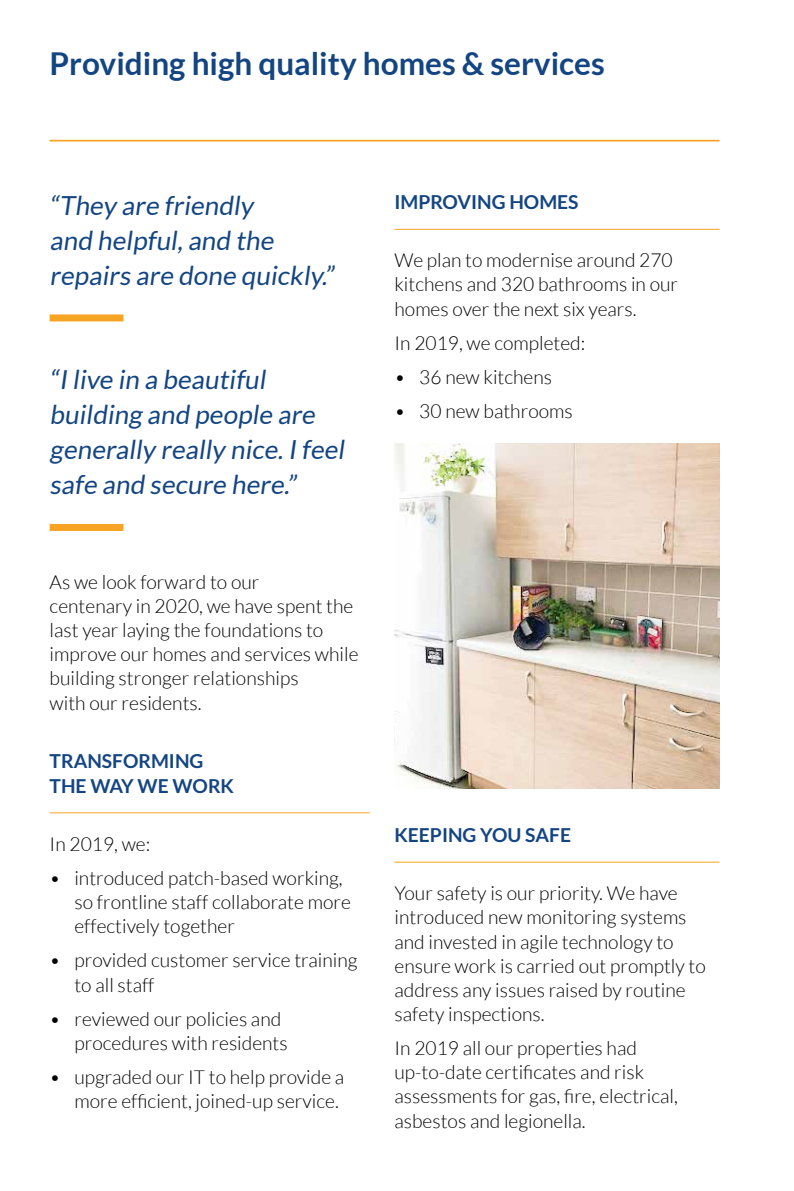
<style>
.page{position:relative;width:794px;height:1191px;background:#fff}
.page>*{position:absolute;margin:0;border:0;box-sizing:border-box;transform-origin:0 0}
.t1{font:700 31.5px "Lato";color:#144583}
.t2{font:26.25px/35px "Lato";color:#144583}
.t3{font:300 19.25px/24.2px "Lato";color:#000}
.t4{font:700 19.25px/24.5px "Lato";color:#144583}
</style>
<div class="page">
<hr style="left:50px;top:140px;width:669px;height:1px;background:#f7a324">
<hr style="left:50px;top:812px;width:320px;height:1px;background:#f7a324">
<hr style="left:394px;top:229px;width:325px;height:1px;background:#f7a324">
<hr style="left:394px;top:861px;width:325px;height:1px;background:#f7a324">
<div style="left:50px;top:314px;width:73px;height:7px;background:#f7a324"></div>
<div style="left:50px;top:524px;width:73px;height:7px;background:#f7a324"></div>
<img style="left:394px;top:444px;width:325px;height:345px">
<h1 class="t1" style="left:50px;top:45px;width:557px">Providing high quality homes &amp; services</h1>
<h2 class="t2" style="left:50px;top:187px;width:289px">“They are friendly<br>and helpful,and the repairs are done quickly.”</h2>
<h2 class="t2" style="left:50px;top:362px;width:300px">“I live in a beautiful building and people are generally really nice.I feel safe and secure here.”</h2>
<p class="t3" style="left:50px;top:570px;width:310px">As we look forward to our<br>centenary in 2020, we have spent the last year laying the foundations to improve our homes and services while building stronger relationships<br>with our residents.</p>
<p class="t4" style="left:50px;top:748px;width:186px">TRANSFORMING<br>THE WAY WE WORK</p>
<p class="t3" style="left:50px;top:832px;width:102px">In 2019, we:</p>
<p class="t3" style="left:74px;top:866px;width:278px;text-indent:-25px">• introduced patch-based working, so frontline staff collaborate more effectively together</p>
<p class="t3" style="left:74px;top:948px;width:284px;text-indent:-25px">• provided customer service training to all staff</p>
<p class="t3" style="left:74px;top:1006px;width:215px;text-indent:-25px">• reviewed our policies and procedures with residents</p>
<p class="t3" style="left:50px;top:1065px;width:296px;text-align:right">• upgraded our IT to help provide a more efficient, joined-up service.</p>
<p class="t4" style="left:394px;top:189px;width:186px">IMPROVING HOMES</p>
<p class="t3" style="left:394px;top:248px;width:285px">We plan to modernise around 270 kitchens and 320 bathrooms in our homes over the next six years.</p>
<p class="t3" style="left:394px;top:331px;width:192px">In 2019, we completed:</p>
<p class="t3" style="left:394px;top:365px;width:159px">• 36 new kitchens</p>
<p class="t3" style="left:394px;top:399px;width:180px">• 30 new bathrooms</p>
<p class="t4" style="left:394px;top:822px;width:178px">KEEPING YOU SAFE</p>
<p class="t3" style="left:394px;top:881px;width:313px">Your safety is our priority. We have introduced new monitoring systems and invested in agile technology to ensure work is carried out promptly to address any issues raised by routine safety inspections.</p>
<p class="t3" style="left:394px;top:1036px;width:285px">In 2019 all our properties had up-to-date certificates and risk assessments for gas, fire, electrical, asbestos and legionella.</p>
</div>
